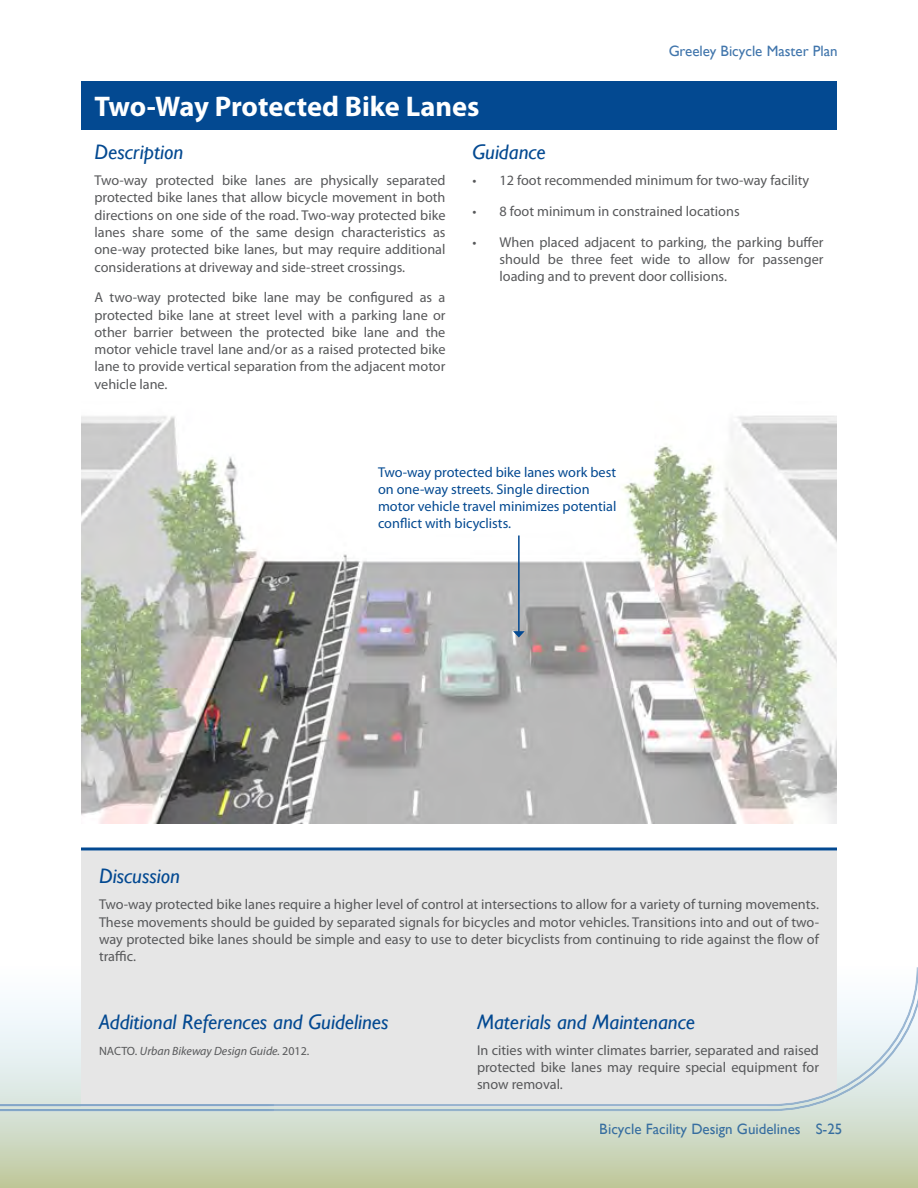
<style>
.page{position:relative;width:918px;height:1188px;background:#fff}
.page>*{position:absolute;margin:0;border:0;box-sizing:border-box;transform-origin:0 0}
.DG_TreatmentName{font:700 28.5px "Myriad Pro";color:#fff}
.Greeley__Sub_Sub_Hea{font:italic 21px "Gill Sans";color:#034991}
.t1{font:15px "Gill Sans";color:#034991}
.Greeley_Body_Text{font:14.25px/17.2px "Myriad Pro";color:#57585a;text-align:justify}
.DG_Callout{font:14.25px/17.1px "Myriad Pro";color:#034991}
.Greeley_Body_Text-2{font:italic 12px "Myriad Pro";color:#57585a}
.s1{font-style:normal}
</style>
<div class="page">
<svg style="left:0;top:1141px;width:918px;height:47px;background:#c6cfad"></svg>
<hr style="left:81px;top:847px;width:756px;height:3px;background:#034991">
<div style="left:0;top:855px;width:918px;height:286px;background:#fff;opacity:.75"></div>
<div style="left:81px;top:81px;width:756px;height:48px;background:#034991"></div>
<img style="left:81px;top:415px;width:756px;height:409px">
<hr style="left:518px;top:535px;width:2px;height:97px;background:#034991">
<svg style="left:513px;top:631px;width:12px;height:7px"></svg>
<p class="t1" style="left:669px;top:42px;width:171px">Greeley Bicycle Master Plan</p>
<p class="DG_TreatmentName" style="left:94px;top:88px;width:387px">Two-Way Protected Bike Lanes</p>
<p class="Greeley__Sub_Sub_Hea" style="left:472px;top:140px;width:75px">Guidance</p>
<p class="Greeley_Body_Text" style="left:472px;top:172px;width:338px">• 12 foot recommended minimum for two-way facility</p>
<p class="Greeley_Body_Text" style="left:472px;top:202px;width:269px">• 8 foot minimum in constrained locations</p>
<p class="Greeley_Body_Text" style="left:500px;top:233px;width:326px;text-indent:-27px">• When placed adjacent to parking, the parking buffer should be three feet wide to allow for passenger loading and to prevent door collisions.</p>
<p class="Greeley__Sub_Sub_Hea" style="left:94px;top:140px;width:90px">Description</p>
<p class="Greeley_Body_Text" style="left:94px;top:172px;width:353px">Two-way protected bike lanes are physically separated protected bike lanes that allow bicycle movement in both directions on one side of the road. Two-way protected bike lanes share some of the same design characteristics as one-way protected bike lanes, but may require additional considerations at driveway and side-street crossings.</p>
<p class="Greeley_Body_Text" style="left:94px;top:289px;width:353px">A two-way protected bike lane may be configured as a protected bike lane at street level with a parking lane or other barrier between the protected bike lane and the motor vehicle travel lane and/or as a raised protected bike lane to provide vertical separation from the adjacent motor vehicle lane.</p>
<p class="DG_Callout" style="left:378px;top:464px;width:240px">Two-way protected bike lanes work best on one-way streets. Single direction motor vehicle travel minimizes potential conflict with bicyclists.</p>
<p class="Greeley__Sub_Sub_Hea" style="left:99px;top:864px;width:83px">Discussion</p>
<p class="Greeley_Body_Text" style="left:99px;top:896px;width:722px">Two-way protected bike lanes require a higher level of control at intersections to allow for a variety of turning movements.<br>These movements should be guided by separated signals for bicycles and motor vehicles. Transitions into and out of two&shy;way protected bike lanes should be simple and easy to use to deter bicyclists from continuing to ride against the flow of traffic.</p>
<p class="Greeley__Sub_Sub_Hea" style="left:99px;top:1009px;width:291px">Additional References and Guidelines</p>
<p class="Greeley_Body_Text-2" style="left:99px;top:1043px;width:212px"><span class="s1">NACTO.</span> Urban Bikeway Design Guide. <span class="s1">2012.</span></p>
<p class="Greeley__Sub_Sub_Hea" style="left:477px;top:1009px;width:220px">Materials and Maintenance</p>
<p class="Greeley_Body_Text" style="left:477px;top:1041px;width:344px">In cities with winter climates barrier, separated and raised protected bike lanes may require special equipment for snow removal.</p>
<p class="t1" style="left:600px;top:1120px;width:244px">Bicycle Facility Design Guidelines S-25</p>
</div>
